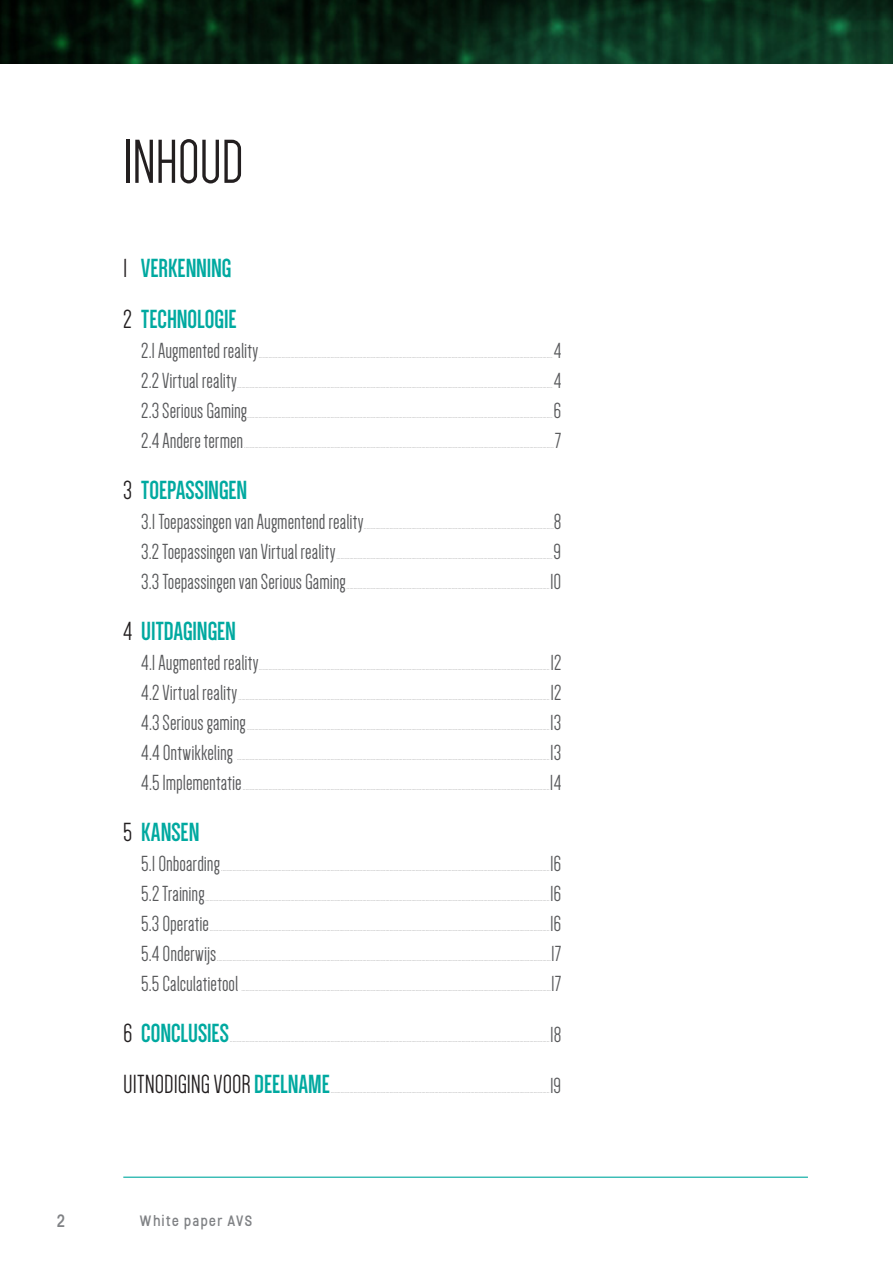
<style>
.page{position:relative;width:893px;height:1263px;background:#fff}
.page>*{position:absolute;margin:0;border:0;box-sizing:border-box;transform-origin:0 0}
.t1{font:63.9px "Dense";letter-spacing:-.01em;color:#231f20}
.t2{font:700 27px "Dense";color:#00a9a0}
.t3{font:27px "Dense";letter-spacing:-.005em;color:#231f20}
.t4{font:500 18px "Stellar";color:#808285}
.t5{font:500 15px "Stellar";letter-spacing:.035em;color:#808285}
.t6{font:100 12px "Dense";color:#57585a}
.s1{font-weight:400;color:#231f20}
.s2{font-weight:400;font-size:22.5px}
.s3{font-weight:700;color:#00a9a0}
</style>
<div class="page">
<hr style="left:123px;top:1176px;width:685px;height:2px;background:#00a9a0">
<img style="left:0;top:0;width:893px;height:64px">
<p class="t1" style="left:123px;top:130px;width:122px">INHOUD</p>
<p class="t2" style="left:123px;top:255px;width:110px"><span class="s1">1</span> VERKENNING</p>
<p class="t2" style="left:123px;top:306px;width:115px"><span class="s1">2</span> TECHNOLOGIE</p>
<p class="t6" style="left:141px;top:348px;width:422px"><span class="s2">2.1 Augmented reality</span>............................................................................................................................................................................................................<span class="s2">4</span></p>
<p class="t6" style="left:141px;top:378px;width:422px"><span class="s2">2.2 Virtual reality</span>...........................................................................................................................................................................................................................<span class="s2">4</span></p>
<p class="t6" style="left:141px;top:408px;width:422px"><span class="s2">2.3 Serious Gaming</span>....................................................................................................................................................................................................................<span class="s2">6</span></p>
<p class="t6" style="left:141px;top:438px;width:422px"><span class="s2">2.4 Andere termen</span>.......................................................................................................................................................................................................................<span class="s2">7</span></p>
<p class="t2" style="left:123px;top:477px;width:126px"><span class="s1">3</span> TOEPASSINGEN</p>
<p class="t6" style="left:141px;top:519px;width:422px"><span class="s2">3.1 Toepassingen van Augmentend reality</span>....................................................................................................................................<span class="s2">8</span></p>
<p class="t6" style="left:141px;top:549px;width:422px"><span class="s2">3.2 Toepassingen van Virtual reality</span>......................................................................................................................................................<span class="s2">9</span></p>
<p class="t6" style="left:141px;top:579px;width:422px"><span class="s2">3.3 Toepassingen van Serious Gaming</span>.............................................................................................................................................<span class="s2">10</span></p>
<p class="t2" style="left:123px;top:618px;width:114px"><span class="s1">4</span> UITDAGINGEN</p>
<p class="t6" style="left:141px;top:660px;width:422px"><span class="s2">4.1 Augmented reality</span>.........................................................................................................................................................................................................<span class="s2">12</span></p>
<p class="t6" style="left:141px;top:690px;width:422px"><span class="s2">4.2 Virtual reality</span>.......................................................................................................................................................................................................................<span class="s2">12</span></p>
<p class="t6" style="left:141px;top:720px;width:422px"><span class="s2">4.3 Serious gaming</span>..................................................................................................................................................................................................................<span class="s2">13</span></p>
<p class="t6" style="left:141px;top:750px;width:422px"><span class="s2">4.4 Ontwikkeling</span> .........................................................................................................................................................................................................................<span class="s2">13</span></p>
<p class="t6" style="left:141px;top:780px;width:422px"><span class="s2">4.5 Implementatie</span>....................................................................................................................................................................................................................<span class="s2">14</span></p>
<p class="t2" style="left:123px;top:819px;width:78px"><span class="s1">5</span> KANSEN</p>
<p class="t6" style="left:141px;top:861px;width:422px"><span class="s2">5.1 Onboarding</span>....................................................................................................................................................................................................................................<span class="s2">16</span></p>
<p class="t6" style="left:141px;top:891px;width:422px"><span class="s2">5.2 Training</span>...............................................................................................................................................................................................................................................<span class="s2">16</span></p>
<p class="t6" style="left:141px;top:921px;width:422px"><span class="s2">5.3 Operatie</span>...........................................................................................................................................................................................................................................<span class="s2">16</span></p>
<p class="t6" style="left:141px;top:951px;width:421px"><span class="s2">5.4 Onderwijs</span>.......................................................................................................................................................................................................................................<span class="s2">17</span></p>
<p class="t6" style="left:141px;top:981px;width:421px"><span class="s2">5.5 Calculatietool</span> ......................................................................................................................................................................................................................<span class="s2">17</span></p>
<p class="t2" style="left:123px;top:1020px;width:107px"><span class="s1">6</span> CONCLUSIES</p>
<p class="t6" style="left:230px;top:1032px;width:333px">..............................................................................................................................................................................................................................<span class="s2">18</span></p>
<p class="t3" style="left:123px;top:1071px;width:208px">UITNODIGING VOOR<span class="s3">DEELNAME</span></p>
<p class="t6" style="left:331px;top:1083px;width:232px">........................................................................................................................................................<span class="s2">19</span></p>
<h3 class="t4" style="left:57px;top:1209px;width:11px">2</h3>
<p class="t5" style="left:140px;top:1211px;width:114px">White paper AVS</p>
</div>
